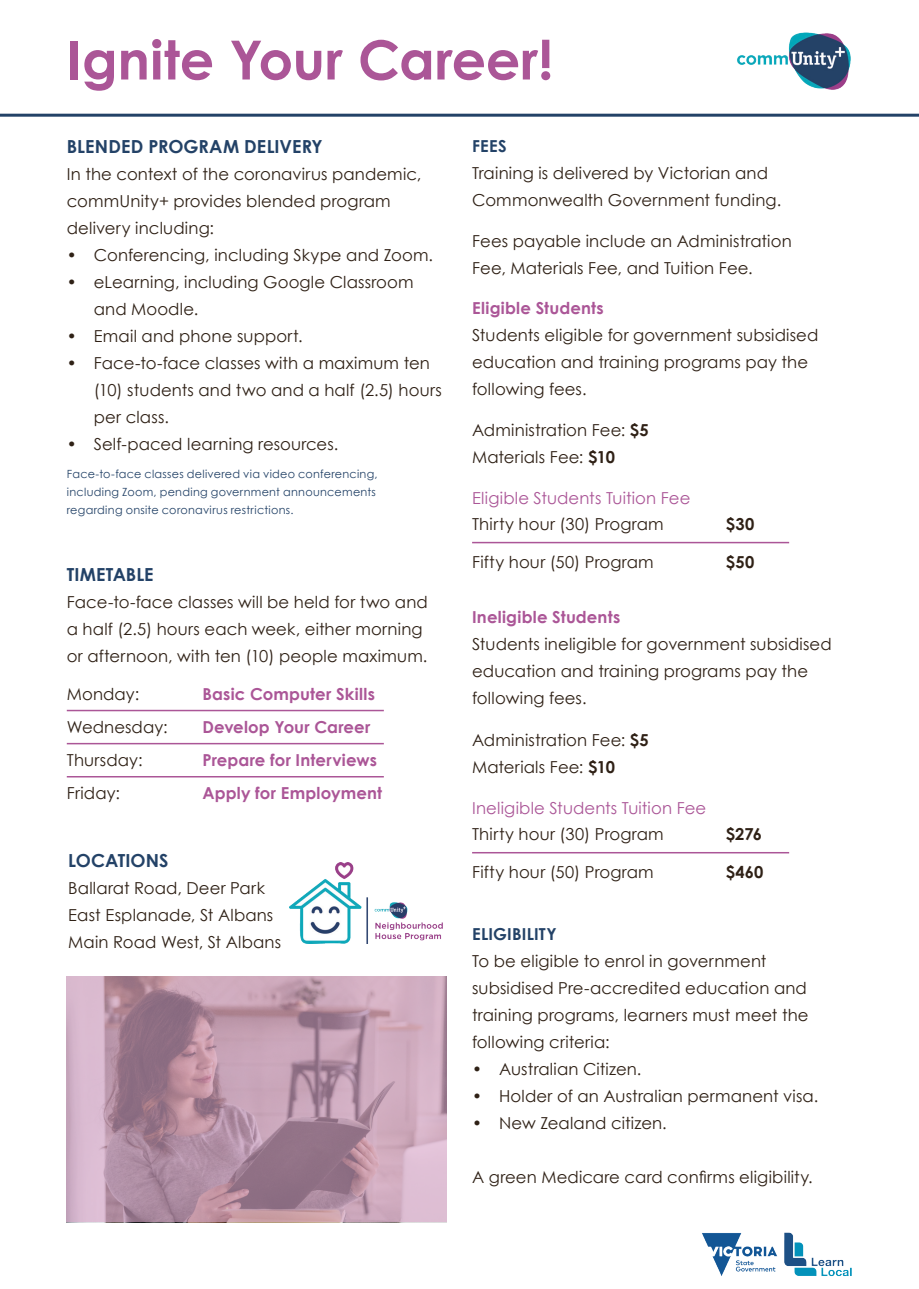
<style>
.page{position:relative;width:919px;height:1289px;background:#fff}
.page>*{position:absolute;margin:0;border:0;box-sizing:border-box;transform-origin:0 0}
.t1{font:700 54px "Century Gothic";color:#ab5697}
.t2{font:700 18px "Century Gothic";letter-spacing:.005em;color:#234267}
.t3{font:16.5px/27px "Century Gothic";letter-spacing:.01em;color:#2f2116}
.t4{font:700 16.5px "Century Gothic";letter-spacing:.01em;color:#ab5697}
.t5{font:16.5px "Century Gothic";letter-spacing:.01em;color:#ab5697}
.t6{font:700 16.5px "Century Gothic";letter-spacing:.015em;color:#234267}
.t7{font:700 16.5px "Century Gothic";letter-spacing:.01em;color:#2f2116}
.t8{font:11.25px/18px "Century Gothic";letter-spacing:.025em;color:#234267}
.s1{font-weight:700}
</style>
<div class="page">
<svg style="left:67px;top:976px;width:380px;height:246px;background:#ba97aa"></svg>
<img style="left:737px;top:32px;width:114px;height:58px">
<hr style="left:67px;top:709px;width:317px;height:2px;background:#ab5697">
<hr style="left:67px;top:743px;width:317px;height:1px;background:#ab5697">
<hr style="left:67px;top:776px;width:317px;height:1px;background:#ab5697">
<hr style="left:0;top:114px;width:918px;height:3px;background:#234267">
<img style="left:289px;top:862px;width:154px;height:81px">
<hr style="left:472px;top:542px;width:317px;height:1px;background:#ab5697">
<hr style="left:472px;top:852px;width:317px;height:1px;background:#ab5697">
<img style="left:702px;top:1233px;width:75px;height:43px">
<img style="left:784px;top:1232px;width:68px;height:44px">
<p class="t1" style="left:67px;top:19px;width:488px">Ignite Your Career!</p>
<p class="t2" style="left:67px;top:133px;width:257px">BLENDED PROGRAM DELIVERY</p>
<p class="t3" style="left:67px;top:160px;width:356px">In the context of the coronavirus pandemic, commUnity+ provides blended program delivery including:</p>
<p class="t3" style="left:67px;top:241px;width:368px">• Conferencing, including Skype and Zoom.</p>
<p class="t3" style="left:94px;top:268px;width:321px;text-indent:-27px">• eLearning, including Google Classroom and Moodle.</p>
<p class="t3" style="left:67px;top:322px;width:237px">• Email and phone support.</p>
<p class="t3" style="left:94px;top:349px;width:349px;text-indent:-27px">• Face-to-face classes with a maximum ten (10) students and two and a half (2.5) hours per class.</p>
<p class="t3" style="left:67px;top:430px;width:273px">• Self-paced learning resources.</p>
<p class="t8" style="left:67px;top:464px;width:312px">Face-to-face classes delivered via video conferencing, including Zoom, pending government announcements regarding onsite coronavirus restrictions.</p>
<p class="t2" style="left:67px;top:561px;width:88px">TIMETABLE</p>
<p class="t3" style="left:67px;top:588px;width:362px">Face-to-face classes will be held for two and a half (2.5) hours each week, either morning or afternoon, with ten (10) people maximum.</p>
<p class="t3" style="left:67px;top:680px;width:74px">Monday:</p>
<p class="t4" style="left:202px;top:681px;width:174px">Basic Computer Skills</p>
<p class="t3" style="left:67px;top:713px;width:102px">Wednesday:</p>
<p class="t4" style="left:202px;top:714px;width:169px">Develop Your Career</p>
<p class="t3" style="left:67px;top:746px;width:77px">Thursday:</p>
<p class="t4" style="left:202px;top:747px;width:176px">Prepare for Interviews</p>
<p class="t3" style="left:67px;top:779px;width:55px">Friday:</p>
<p class="t4" style="left:202px;top:781px;width:181px">Apply for Employment</p>
<p class="t2" style="left:68px;top:846px;width:102px">LOCATIONS</p>
<p class="t3" style="left:68px;top:874px;width:198px">Ballarat Road, Deer Park</p>
<p class="t3" style="left:68px;top:901px;width:206px">East Esplanade, St Albans</p>
<p class="t3" style="left:68px;top:928px;width:214px">Main Road West, St Albans</p>
<p class="t6" style="left:472px;top:133px;width:36px">FEES</p>
<p class="t3" style="left:472px;top:159px;width:311px">Training is delivered by Victorian and<br>Commonwealth Government funding.</p>
<p class="t3" style="left:472px;top:227px;width:321px">Fees payable include an Administration<br>Fee, Materials Fee, and Tuition Fee.</p>
<p class="t4" style="left:472px;top:296px;width:133px">Eligible Students</p>
<p class="t3" style="left:472px;top:321px;width:348px">Students eligible for government subsidised education and training programs pay the following fees.</p>
<p class="t3" style="left:472px;top:416px;width:178px">Administration Fee: <span class="s1">$5</span></p>
<p class="t3" style="left:472px;top:443px;width:144px">Materials Fee: <span class="s1">$10</span></p>
<p class="t5" style="left:472px;top:486px;width:220px">Eligible Students Tuition Fee</p>
<p class="t3" style="left:472px;top:510px;width:193px">Thirty hour (30) Program</p>
<p class="t3" style="left:472px;top:548px;width:183px">Fifty hour (50) Program</p>
<p class="t7" style="left:725px;top:511px;width:30px">$30</p>
<p class="t7" style="left:725px;top:549px;width:30px">$50</p>
<p class="t4" style="left:472px;top:604px;width:150px">Ineligible Students</p>
<p class="t3" style="left:472px;top:630px;width:361px">Students ineligible for government subsidised education and training programs pay the following fees.</p>
<p class="t3" style="left:472px;top:725px;width:178px">Administration Fee: <span class="s1">$5</span></p>
<p class="t3" style="left:472px;top:752px;width:144px">Materials Fee: <span class="s1">$10</span></p>
<p class="t5" style="left:472px;top:796px;width:236px">Ineligible Students Tuition Fee</p>
<p class="t3" style="left:472px;top:820px;width:193px">Thirty hour (30) Program</p>
<p class="t3" style="left:472px;top:858px;width:183px">Fifty hour (50) Program</p>
<p class="t7" style="left:725px;top:821px;width:38px">$276</p>
<p class="t7" style="left:725px;top:859px;width:39px">$460</p>
<p class="t6" style="left:472px;top:921px;width:86px">ELIGIBILITY</p>
<p class="t3" style="left:472px;top:946px;width:338px">To be eligible to enrol in government subsidised Pre-accredited education and training programs, learners must meet the following criteria:</p>
<p class="t3" style="left:472px;top:1054px;width:171px">• Australian Citizen.</p>
<p class="t3" style="left:472px;top:1081px;width:348px">• Holder of an Australian permanent visa.</p>
<p class="t3" style="left:472px;top:1108px;width:196px">• New Zealand citizen.</p>
<p class="t3" style="left:472px;top:1162px;width:342px">A green Medicare card confirms eligibility.</p>
</div>
